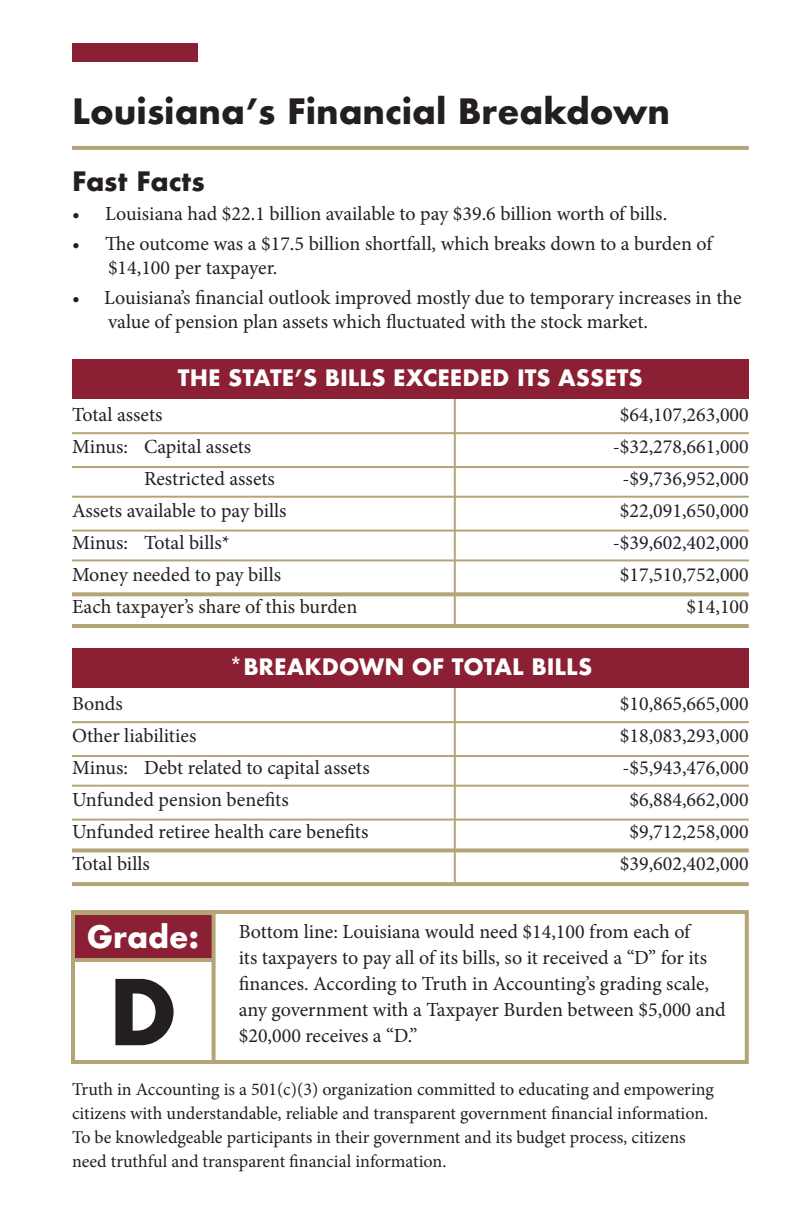
<style>
.page{position:relative;width:792px;height:1224px;background:#fff}
.page>*{position:absolute;margin:0;border:0;box-sizing:border-box;transform-origin:0 0}
.t1{font:700 88px "Futura";color:#231f20}
.t2{font:700 34px "Futura";color:#231f20}
.t3{font:700 30px "Futura";color:#fff}
.t4{font:700 26px "Futura";color:#231f20}
.t5{font:700 22px "Futura";color:#fff}
.BODYCOPY{font:20px/26px "Minion Pro";color:#231f20}
.BODYCOPY-2{font:18px/24px "Minion Pro";color:#231f20}
</style>
<div class="page">
<div style="left:71px;top:910px;width:678px;height:154px;border:4px solid #b4a576"></div>
<hr style="left:454px;top:398px;width:2px;height:226px;background:#b4a576">
<hr style="left:454px;top:687px;width:2px;height:195px;background:#b4a576">
<hr style="left:72px;top:146px;width:677px;height:4px;background:#b4a576">
<hr style="left:72px;top:432px;width:677px;height:2px;background:#b4a576">
<hr style="left:72px;top:721px;width:677px;height:2px;background:#b4a576">
<hr style="left:72px;top:559px;width:677px;height:2px;background:#b4a576">
<hr style="left:72px;top:496px;width:677px;height:2px;background:#b4a576">
<hr style="left:72px;top:785px;width:677px;height:2px;background:#b4a576">
<hr style="left:72px;top:624px;width:677px;height:4px;background:#b4a576">
<svg style="left:72px;top:882px;width:677px;height:4px;background:#b5a779"></svg>
<hr style="left:72px;top:466px;width:677px;height:2px;background:#b4a576">
<hr style="left:72px;top:755px;width:677px;height:2px;background:#b4a576">
<svg style="left:72px;top:592px;width:677px;height:4px;background:#baac81"></svg>
<svg style="left:72px;top:848px;width:677px;height:4px;background:#bcaf85"></svg>
<hr style="left:72px;top:530px;width:677px;height:2px;background:#b4a576">
<hr style="left:72px;top:819px;width:677px;height:2px;background:#b4a576">
<div style="left:72px;top:43px;width:126px;height:19px;background:#8b1f33"></div>
<div style="left:72px;top:359px;width:677px;height:39px;background:#8b1f33"></div>
<div style="left:72px;top:648px;width:677px;height:39px;background:#8b1f33"></div>
<div style="left:72px;top:911px;width:142px;height:49px;background:#8b1f33"></div>
<hr style="left:72px;top:958px;width:142px;height:4px;background:#b4a576">
<svg style="left:212px;top:911px;width:4px;height:151px"></svg>
<hr style="left:71px;top:911px;width:142px;height:4px;background:#b4a576">
<hr style="left:71px;top:911px;width:4px;height:151px;background:#b4a576">
<p class="t2" style="left:72px;top:87px;width:600px">Louisiana’s Financial Breakdown</p>
<p class="t4" style="left:72px;top:162px;width:134px">Fast Facts</p>
<p class="BODYCOPY" style="left:72px;top:201px;width:597px">• Louisiana had $22.1 billion available to pay $39.6 billion worth of bills.</p>
<p class="BODYCOPY" style="left:108px;top:232px;width:606px;line-height:24px;text-indent:-36px">• The outcome was a $17.5 billion shortfall, which breaks down to a burden of $14,100 per taxpayer.</p>
<p class="BODYCOPY" style="left:108px;top:286px;width:635px;line-height:24px;text-indent:-36px">• Louisiana’s financial outlook improved mostly due to temporary increases in the value of pension plan assets which fluctuated with the stock market.</p>
<p class="t5" style="left:178px;top:362px;width:466px">THE STATE’S BILLS EXCEEDED ITS ASSETS</p>
<p class="BODYCOPY" style="left:72px;top:402px;width:92px">Total assets</p>
<p class="BODYCOPY" style="left:72px;top:434px;width:181px">Minus: Capital assets</p>
<p class="BODYCOPY" style="left:144px;top:466px;width:132px">Restricted assets</p>
<p class="BODYCOPY" style="left:72px;top:498px;width:216px">Assets available to pay bills</p>
<p class="BODYCOPY" style="left:72px;top:530px;width:160px">Minus: Total bills*</p>
<p class="BODYCOPY" style="left:72px;top:562px;width:211px">Money needed to pay bills</p>
<p class="BODYCOPY" style="left:72px;top:594px;width:287px">Each taxpayer’s share of this burden</p>
<p class="t5" style="left:228px;top:651px;width:365px">*BREAKDOWN OF TOTAL BILLS</p>
<p class="BODYCOPY" style="left:72px;top:691px;width:52px">Bonds</p>
<p class="BODYCOPY" style="left:72px;top:723px;width:126px">Other liabilities</p>
<p class="BODYCOPY" style="left:72px;top:755px;width:299px">Minus: Debt related to capital assets</p>
<p class="BODYCOPY" style="left:72px;top:787px;width:218px">Unfunded pension benefits</p>
<p class="BODYCOPY" style="left:72px;top:819px;width:298px">Unfunded retiree health care benefits</p>
<p class="BODYCOPY" style="left:72px;top:851px;width:79px">Total bills</p>
<p class="BODYCOPY" style="left:620px;top:402px;width:130px">$64,107,263,000</p>
<p class="BODYCOPY" style="left:613px;top:434px;width:137px">-$32,278,661,000</p>
<p class="BODYCOPY" style="left:622px;top:466px;width:128px">-$9,736,952,000</p>
<p class="BODYCOPY" style="left:620px;top:498px;width:130px">$22,091,650,000</p>
<p class="BODYCOPY" style="left:613px;top:530px;width:137px">-$39,602,402,000</p>
<p class="BODYCOPY" style="left:620px;top:562px;width:130px">$17,510,752,000</p>
<p class="BODYCOPY" style="left:687px;top:594px;width:64px">$14,100</p>
<p class="BODYCOPY" style="left:620px;top:691px;width:130px">$10,865,665,000</p>
<p class="BODYCOPY" style="left:620px;top:723px;width:130px">$18,083,293,000</p>
<p class="BODYCOPY" style="left:622px;top:755px;width:128px">-$5,943,476,000</p>
<p class="BODYCOPY" style="left:630px;top:787px;width:121px">$6,884,662,000</p>
<p class="BODYCOPY" style="left:630px;top:819px;width:121px">$9,712,258,000</p>
<p class="BODYCOPY" style="left:620px;top:851px;width:130px">$39,602,402,000</p>
<p class="t3" style="left:87px;top:915px;width:114px">Grade:</p>
<p class="BODYCOPY" style="left:239px;top:918px;width:488px">Bottom line: Louisiana would need $14,100 from each of<br>its taxpayers to pay all of its bills, so it received a “D” for its finances. According to Truth in Accounting’s grading scale, any government with a Taxpayer Burden between $5,000 and</p>
<p class="t1" style="left:108px;top:949px;width:71px">D</p>
<p class="BODYCOPY" style="left:239px;top:1022px;width:180px">$20,000 receives a “D.”</p>
<p class="BODYCOPY-2" style="left:72px;top:1078px;width:644px">Truth in Accounting is a 501(c)(3) organization committed to educating and empowering citizens with understandable, reliable and transparent government financial information.<br>To be knowledgeable participants in their government and its budget process, citizens need truthful and transparent financial information.</p>
</div>
